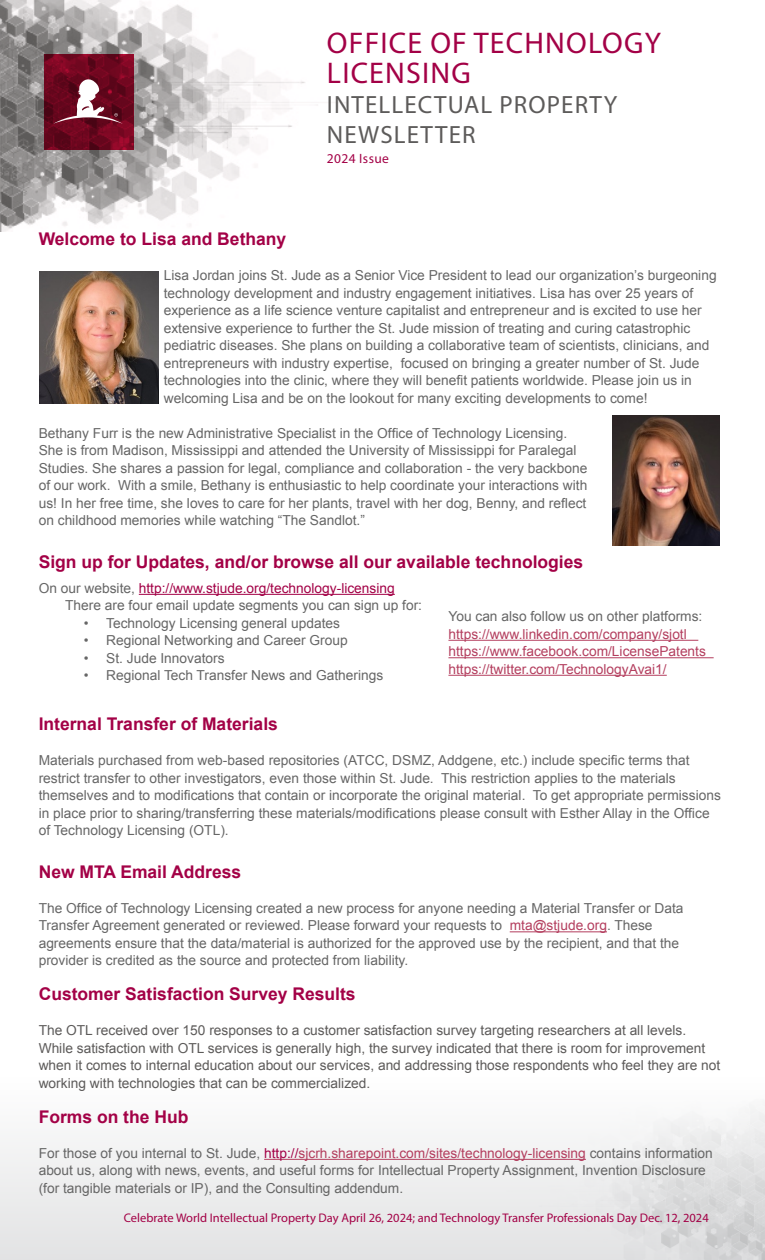
<style>
.page{position:relative;width:765px;height:1260px;background:#fff}
.page>*{position:absolute;margin:0;border:0;box-sizing:border-box;transform-origin:0 0}
.t1{font:30px/30px "Myriad Pro";letter-spacing:.04em;color:#a30146}
.t2{font:25px/30px "Myriad Pro";letter-spacing:.045em;color:#5d5b5a}
.subhead_title{font:700 17.5px "Arial";color:#a30146}
.subbtitle{font:700 17.5px "Arial";color:#a30146}
.Paragraph_Style_1{font:700 17.5px "Arial";color:#a30146}
.body{font:700 17.5px "Arial";color:#a30146}
.body-2{font:13.75px/17.5px "Arial";color:#666}
.Paragraph_Style_1-2{font:13.75px/17.5px "Arial";color:#666}
.subbtitle-2{font:13.75px/17.5px "Arial";color:#5d5b5a}
.subhead_title-2{font:13.75px/17.5px "Arial";color:#666}
.subbtitle-3{font:13.75px/17.5px "Arial";color:#666}
.body-3{font:13.75px "Arial";color:#b43f5f}
.subhead_title-3{font:13.75px "Arial";color:#a30146}
.t3{font:13.5px "Myriad Pro";letter-spacing:.03em;color:#a30146}
.subbtitle-4{font:12.5px "Myriad Pro";color:#a30146}
.s1{color:#666}
.s2{color:#b43f5f}
.s3{color:#a30146}
</style>
<div class="page">
<div style="left:0;top:1053px;width:765px;height:207px;background:linear-gradient(to bottom,#fff,#e2e3e4)"></div>
<img style="left:186px;top:1095px;width:579px;height:165px">
<img style="left:0;top:0;width:347px;height:231px">
<svg style="left:44px;top:54px;width:90px;height:95px;background:#70061f"></svg>
<hr style="left:139px;top:594px;width:256px;height:1px;background:#a30146">
<hr style="left:510px;top:931px;width:97px;height:1px;background:#b43f5f">
<hr style="left:264px;top:1159px;width:322px;height:1px;background:#b43f5f">
<svg style="left:53px;top:76px;width:70px;height:48px"></svg>
<img style="left:39px;top:271px;width:119px;height:133px">
<img style="left:613px;top:416px;width:107px;height:130px">
<hr style="left:448px;top:640px;width:250px;height:1px;background:#b43f5f">
<hr style="left:448px;top:657px;width:266px;height:1px;background:#b43f5f">
<hr style="left:448px;top:675px;width:219px;height:1px;background:#b43f5f">
<p class="t1" style="left:327px;top:27px;width:335px">OFFICE OF TECHNOLOGY<br>LICENSING</p>
<p class="t2" style="left:327px;top:89px;width:292px">INTELLECTUAL PROPERTY<br>NEWSLETTER</p>
<p class="t3" style="left:327px;top:150px;width:64px">2024 Issue</p>
<p class="body" style="left:39px;top:228px;width:249px">Welcome to Lisa and Bethany</p>
<p class="body-2" style="left:164px;top:267px;width:554px">Lisa Jordan joins St. Jude as a Senior Vice President to lead our organization’s burgeoning technology development and industry engagement initiatives. Lisa has over 25 years of experience as a life science venture capitalist and entrepreneur and is excited to use her extensive experience to further the St. Jude mission of treating and curing catastrophic pediatric diseases. She plans on building a collaborative team of scientists, clinicians, and entrepreneurs with industry expertise, focused on bringing a greater number of St. Jude technologies into the clinic, where they will benefit patients worldwide. Please join us in welcoming Lisa and be on the lookout for many exciting developments to come!</p>
<p class="body-2" style="left:39px;top:424px;width:550px">Bethany Furr is the new Administrative Specialist in the Office of Technology Licensing.<br>She is from Madison, Mississippi and attended the University of Mississippi for Paralegal Studies. She shares a passion for legal, compliance and collaboration - the very backbone of our work. With a smile, Bethany is enthusiastic to help coordinate your interactions with us! In her free time, she loves to care for her plants, travel with her dog, Benny, and reflect on childhood memories while watching “The Sandlot.”</p>
<p class="subhead_title" style="left:39px;top:550px;width:546px">Sign up for Updates, and/or browse all our available technologies</p>
<p class="subhead_title-3" style="left:39px;top:579px;width:358px"><span class="s1">On our website,</span> http://www.stjude.org/technology-licensing</p>
<p class="body-2" style="left:65px;top:597px;width:358px">There are four email update segments you can sign up for:</p>
<p class="body-2" style="left:84px;top:614px;width:258px">• Technology Licensing general updates</p>
<p class="body-2" style="left:84px;top:632px;width:265px">• Regional Networking and Career Group</p>
<p class="body-2" style="left:84px;top:649px;width:142px">• St. Jude Innovators</p>
<p class="body-2" style="left:84px;top:667px;width:301px">• Regional Tech Transfer News and Gatherings</p>
<p class="Paragraph_Style_1" style="left:39px;top:713px;width:241px">Internal Transfer of Materials</p>
<p class="Paragraph_Style_1-2" style="left:39px;top:752px;width:684px">Materials purchased from web-based repositories (ATCC, DSMZ, Addgene, etc.) include specific terms that restrict transfer to other investigators, even those within St. Jude. This restriction applies to the materials themselves and to modifications that contain or incorporate the original material. To get appropriate permissions in place prior to sharing/transferring these materials/modifications please consult with Esther Allay in the Office of Technology Licensing (OTL).</p>
<p class="subhead_title" style="left:39px;top:860px;width:204px">New MTA Email Address</p>
<p class="subhead_title-2" style="left:39px;top:899px;width:646px">The Office of Technology Licensing created a new process for anyone needing a Material Transfer or Data Transfer Agreement generated or reviewed. Please forward your requests to <span class="s2">mta@stjude.org</span>. These agreements ensure that the data/material is authorized for the approved use by the recipient, and that the provider is credited as the source and protected from liability.</p>
<p class="subbtitle" style="left:39px;top:983px;width:319px">Customer Satisfaction Survey Results</p>
<p class="subbtitle-2" style="left:39px;top:1022px;width:683px">The OTL received over 150 responses to a customer satisfaction survey targeting researchers at all levels.<br>While satisfaction with OTL services is generally high, the survey indicated that there is room for improvement when it comes to internal education about our services, and addressing those respondents who feel they are not working with technologies that can be commercialized.</p>
<p class="subbtitle" style="left:39px;top:1105px;width:151px">Forms on the Hub</p>
<p class="subbtitle-3" style="left:39px;top:1144px;width:676px">For those of you internal to St. Jude, <span class="s3">http://</span><span class="s2">sjcrh.sharepoint.com/sites/technology-licensing</span> contains information about us, along with news, events, and useful forms for Intellectual Property Assignment, Invention Disclosure (for tangible materials or IP), and the Consulting addendum.</p>
<p class="subbtitle-4" style="left:124px;top:1210px;width:586px">Celebrate World Intellectual Property Day April 26, 2024; and Technology Transfer Professionals Day Dec. 12, 2024</p>
<p class="body-2" style="left:448px;top:608px;width:255px">You can also follow us on other platforms:</p>
<p class="body-3" style="left:448px;top:625px;width:240px">https://www.linkedin.com/company/sjotl</p>
<p class="body-3" style="left:448px;top:642px;width:259px">https://www.facebook.com/LicensePatents</p>
<p class="body-3" style="left:448px;top:660px;width:220px">https://twitter.com/TechnologyAvai1/</p>
</div>
